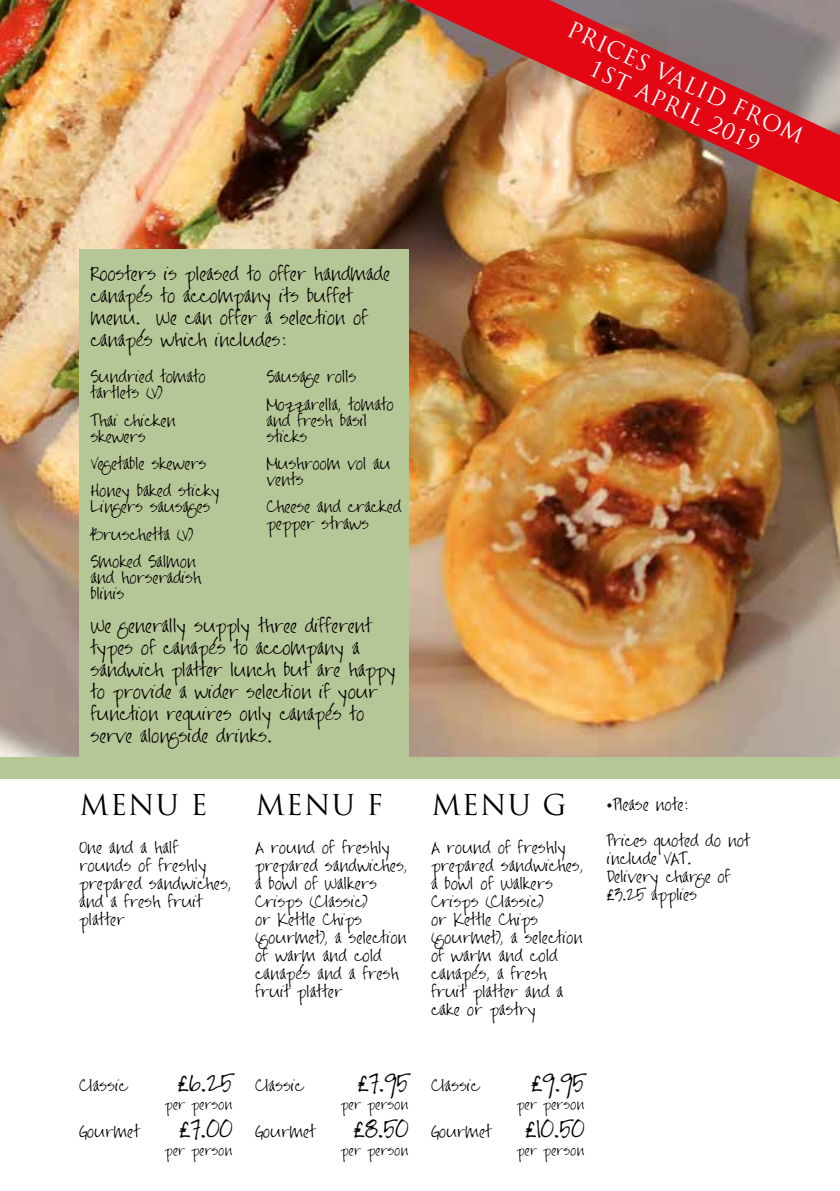
<style>
.page{position:relative;width:840px;height:1191px;background:#fff}
.page>*{position:absolute;margin:0;border:0;box-sizing:border-box;transform-origin:0 0}
.t1{font:28px "Trajan Pro";letter-spacing:.04em;color:#000}
.t2{font:22px/26px "Trajan Pro";color:#fff;text-align:center}
.t3{font:20px "Jayne Print YOFF";color:#000}
.t4{font:16px/22px "Jayne Print YOFF";letter-spacing:-.01em;color:#000}
.t5{font:14px/18px "Jayne Print YOFF";color:#000}
.t6{font:12px "Jayne Print YOFF";color:#000}
</style>
<div class="page">
<img style="left:0;top:0;width:839px;height:757px">
<div style="left:0;top:757px;width:839px;height:21px;background:#b5c697"></div>
<div style="left:79px;top:249px;width:329px;height:519px;background:#b5c697"></div>
<img style="left:375px;top:0;width:464px;height:262px">
<h2 class="t2" style="left:574px;top:16px;width:259px;rotate:25deg">PRICES VALID FROM<br>1ST APRIL 2019</h2>
<p class="t4" style="left:91px;top:263px;width:301px">Roosters is pleased to offer handmade canapés to accompany its buffet menu. We can offer a selection of canapés which includes:</p>
<p class="t5" style="left:91px;top:369px;width:117px;line-height:16px">Sundried tomato tartlets (V)</p>
<p class="t5" style="left:91px;top:413px;width:86px;line-height:16px">Thai chicken skewers</p>
<p class="t5" style="left:91px;top:450px;width:131px;line-height:27.4px">Vegetable skewers<br>Honey baked sticky</p>
<p class="t5" style="left:91px;top:494px;width:121px;line-height:27.4px">Lingers sausages<br>Bruschetta (V)<br>Smoked Salmon</p>
<p class="t5" style="left:91px;top:570px;width:112px;line-height:16px">and horseradish blinis</p>
<p class="t5" style="left:266px;top:364px;width:129px;line-height:27.4px">Sausage rolls<br>Mozzarella, tomato</p>
<p class="t5" style="left:266px;top:413px;width:102px;line-height:16px">and fresh basil sticks</p>
<p class="t5" style="left:266px;top:456px;width:125px;line-height:16px">Mushroom vol au vents</p>
<p class="t5" style="left:266px;top:499px;width:136px;line-height:16px">Cheese and cracked pepper straws</p>
<p class="t4" style="left:91px;top:615px;width:307px">We generally supply three different types of canapés to accompany a sandwich platter lunch but are happy to provide a wider selection if your function requires only canapés to serve alongside drinks.</p>
<h1 class="t1" style="left:79px;top:786px;width:130px">MENU E</h1>
<p class="t5" style="left:79px;top:838px;width:154px">One and a half rounds of freshly prepared sandwiches, and a fresh fruit platter</p>
<h1 class="t1" style="left:255px;top:786px;width:129px">MENU F</h1>
<p class="t5" style="left:255px;top:838px;width:154px">A round of freshly prepared sandwiches, a bowl of Walkers<br>Crisps (Classic)<br>or Kettle Chips (gourmet), a selection of warm and cold canapés and a fresh fruit platter</p>
<p class="t5" style="left:79px;top:1076px;width:50px">Classic</p>
<h3 class="t3" style="left:178px;top:1072px;width:56px">£6.25</h3>
<p class="t6" style="left:165px;top:1097px;width:69px">per person</p>
<p class="t5" style="left:79px;top:1122px;width:61px">Gourmet</p>
<h3 class="t3" style="left:180px;top:1118px;width:54px">£7.00</h3>
<p class="t6" style="left:165px;top:1143px;width:69px">per person</p>
<p class="t5" style="left:255px;top:1076px;width:50px">Classic</p>
<h3 class="t3" style="left:358px;top:1072px;width:52px">£7.95</h3>
<p class="t6" style="left:340px;top:1097px;width:69px">per person</p>
<p class="t5" style="left:255px;top:1122px;width:61px">Gourmet</p>
<h3 class="t3" style="left:354px;top:1118px;width:56px">£8.50</h3>
<p class="t6" style="left:340px;top:1143px;width:69px">per person</p>
<h1 class="t1" style="left:431px;top:786px;width:137px">MENU G</h1>
<p class="t5" style="left:431px;top:838px;width:154px">A round of freshly prepared sandwiches, a bowl of Walkers<br>Crisps (Classic)<br>or Kettle Chips (gourmet), a selection of warm and cold canapés, a fresh fruit platter and a cake or pastry</p>
<p class="t5" style="left:607px;top:796px;width:82px">*Please note:</p>
<p class="t5" style="left:607px;top:832px;width:144px">Prices quoted do not include VAT.<br>Delivery charge of £3.25 applies</p>
<p class="t5" style="left:431px;top:1076px;width:50px">Classic</p>
<h3 class="t3" style="left:531px;top:1072px;width:54px">£9.95</h3>
<p class="t6" style="left:516px;top:1097px;width:69px">per person</p>
<p class="t5" style="left:431px;top:1122px;width:61px">Gourmet</p>
<h3 class="t3" style="left:525px;top:1118px;width:60px">£10.50</h3>
<p class="t6" style="left:516px;top:1143px;width:69px">per person</p>
</div>
